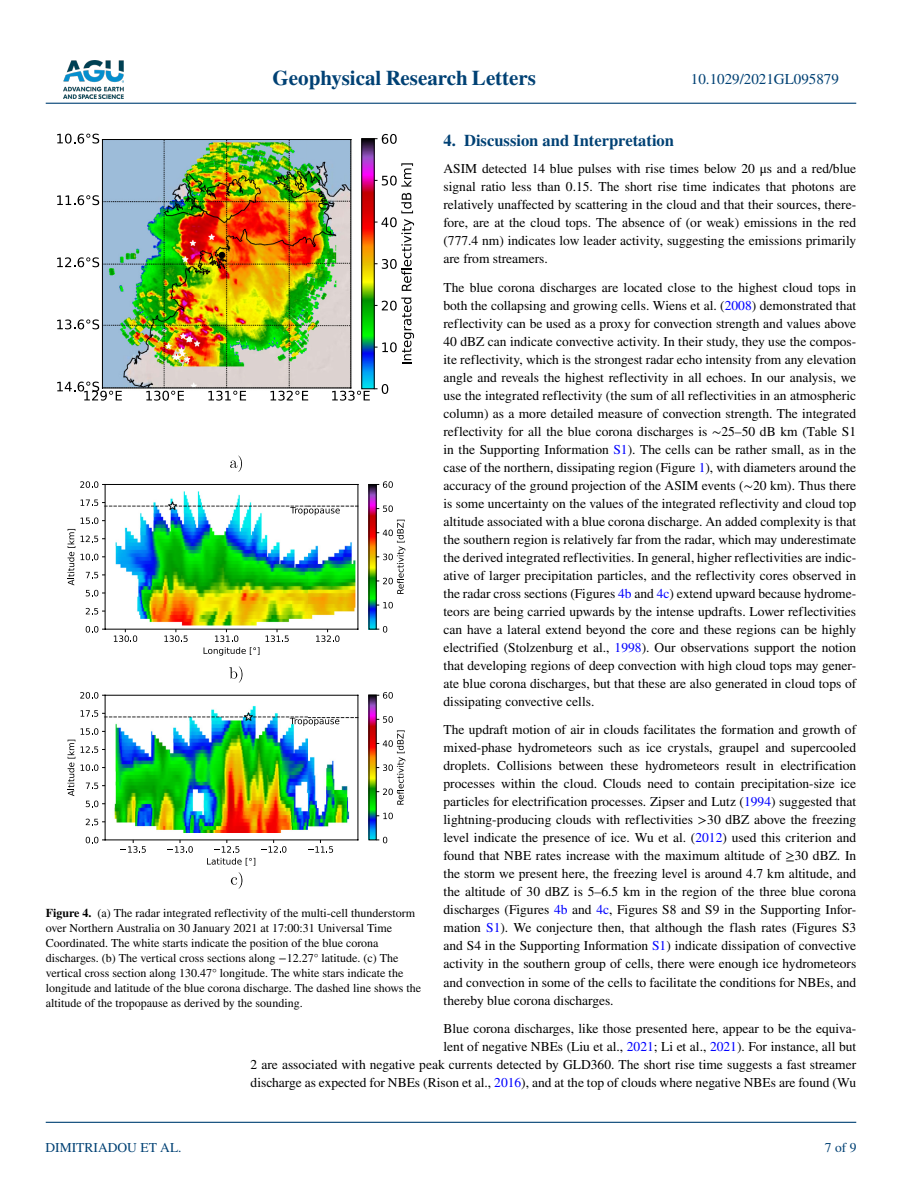
<style>
.page{position:relative;width:902px;height:1183px;background:#fff}
.page>*{position:absolute;margin:0;border:0;box-sizing:border-box;transform-origin:0 0}
.t1{font:700 21px "STIX";color:#004174}
.t2{font:700 16.5px "STIX";color:#004174}
.t3{font:15px "STIX";color:#004174}
.t4{font:13.5px/18px "STIX";color:#000;text-align:justify}
.t5{font:13.5px "STIX";color:#004174}
.t6{font:12px/15px "STIX";color:#000}
.s1{color:#00f}
.s2{font-weight:700}
</style>
<div class="page">
<img style="left:63px;top:60px;width:60px;height:39px">
<hr style="left:46px;top:103px;width:810px;height:1px;background:#004174">
<hr style="left:46px;top:1121px;width:810px;height:1px;background:#004174">
<img style="left:102px;top:139px;width:256px;height:693px">
<svg style="left:219px;top:252px;width:6px;height:5px"></svg>
<hr style="left:102px;top:139px;width:1px;height:249px;background:#000">
<hr style="left:350px;top:139px;width:1px;height:249px;background:#000">
<hr style="left:102px;top:387px;width:249px;height:1px;background:#000">
<hr style="left:102px;top:139px;width:249px;height:1px;background:#000">
<svg style="left:57px;top:319px;width:42px;height:10px"></svg>
<svg style="left:57px;top:257px;width:42px;height:10px"></svg>
<svg style="left:57px;top:195px;width:42px;height:10px"></svg>
<svg style="left:57px;top:134px;width:42px;height:9px"></svg>
<svg style="left:57px;top:381px;width:65px;height:19px"></svg>
<svg style="left:146px;top:390px;width:38px;height:10px"></svg>
<svg style="left:208px;top:390px;width:38px;height:10px"></svg>
<svg style="left:270px;top:390px;width:38px;height:10px"></svg>
<img style="left:363px;top:140px;width:9px;height:244px">
<svg style="left:332px;top:384px;width:56px;height:16px"></svg>
<svg style="left:374px;top:134px;width:22px;height:10px"></svg>
<svg style="left:374px;top:297px;width:40px;height:67px"></svg>
<svg style="left:374px;top:193px;width:40px;height:98px"></svg>
<svg style="left:374px;top:163px;width:39px;height:23px"></svg>
<div style="left:361px;top:138px;width:13px;height:251px;border:1px solid #000"></div>
<svg style="left:230px;top:455px;width:12px;height:17px"></svg>
<svg style="left:114px;top:629px;width:23px;height:12px"></svg>
<svg style="left:164px;top:629px;width:24px;height:12px"></svg>
<svg style="left:215px;top:629px;width:23px;height:12px"></svg>
<svg style="left:265px;top:629px;width:24px;height:12px"></svg>
<svg style="left:316px;top:629px;width:23px;height:12px"></svg>
<svg style="left:203px;top:647px;width:56px;height:8px"></svg>
<svg style="left:86px;top:625px;width:19px;height:7px"></svg>
<svg style="left:86px;top:607px;width:19px;height:7px"></svg>
<svg style="left:80px;top:499px;width:25px;height:7px"></svg>
<svg style="left:80px;top:481px;width:25px;height:7px"></svg>
<svg style="left:68px;top:517px;width:37px;height:79px"></svg>
<hr style="left:105px;top:484px;width:1px;height:145px;background:#000">
<hr style="left:357px;top:484px;width:1px;height:145px;background:#000">
<hr style="left:105px;top:628px;width:253px;height:1px;background:#000">
<hr style="left:105px;top:484px;width:253px;height:1px;background:#000">
<svg style="left:290px;top:507px;width:50px;height:8px"></svg>
<img style="left:370px;top:486px;width:4px;height:141px">
<svg style="left:376px;top:625px;width:11px;height:7px"></svg>
<svg style="left:376px;top:601px;width:17px;height:7px"></svg>
<svg style="left:376px;top:505px;width:17px;height:7px"></svg>
<svg style="left:376px;top:481px;width:17px;height:7px"></svg>
<svg style="left:376px;top:519px;width:29px;height:74px"></svg>
<svg style="left:229px;top:666px;width:13px;height:16px"></svg>
<svg style="left:121px;top:840px;width:25px;height:12px"></svg>
<svg style="left:167px;top:840px;width:26px;height:12px"></svg>
<svg style="left:261px;top:840px;width:25px;height:12px"></svg>
<svg style="left:308px;top:840px;width:25px;height:12px"></svg>
<svg style="left:207px;top:840px;width:48px;height:25px"></svg>
<svg style="left:86px;top:836px;width:19px;height:7px"></svg>
<svg style="left:86px;top:818px;width:19px;height:7px"></svg>
<svg style="left:80px;top:710px;width:25px;height:6px"></svg>
<svg style="left:80px;top:692px;width:25px;height:6px"></svg>
<svg style="left:68px;top:728px;width:37px;height:79px"></svg>
<hr style="left:105px;top:695px;width:1px;height:144px;background:#000">
<hr style="left:357px;top:695px;width:1px;height:144px;background:#000">
<hr style="left:105px;top:839px;width:253px;height:1px;background:#000">
<hr style="left:105px;top:694px;width:253px;height:1px;background:#000">
<svg style="left:290px;top:717px;width:49px;height:8px"></svg>
<img style="left:370px;top:696px;width:4px;height:142px">
<svg style="left:376px;top:836px;width:11px;height:7px"></svg>
<svg style="left:376px;top:812px;width:17px;height:7px"></svg>
<svg style="left:376px;top:716px;width:17px;height:6px"></svg>
<svg style="left:376px;top:692px;width:17px;height:6px"></svg>
<svg style="left:376px;top:730px;width:29px;height:74px"></svg>
<svg style="left:231px;top:872px;width:11px;height:16px"></svg>
<h1 class="t1" style="left:272px;top:66px;width:265px">Geophysical Research Letters</h1>
<p class="t3" style="left:691px;top:69px;width:149px">10.1029/2021GL095879</p>
<p class="t2" style="left:443px;top:131px;width:232px">4. Discussion and Interpretation</p>
<p class="t4" style="left:443px;top:160px;width:414px">ASIM detected 14 blue pulses with rise times below 20 μs and a red/blue signal ratio less than 0.15. The short rise time indicates that photons are relatively unaffected by scattering in the cloud and that their sources, there&shy;fore, are at the cloud tops. The absence of (or weak) emissions in the red (777.4 nm) indicates low leader activity, suggesting the emissions primarily are from streamers.</p>
<p class="t4" style="left:443px;top:279px;width:414px">The blue corona discharges are located close to the highest cloud tops in both the collapsing and growing cells. Wiens et al. (<span class="s1">2008</span>) demonstrated that reflectivity can be used as a proxy for convection strength and values above 40 dBZ can indicate convective activity. In their study, they use the compos&shy;ite reflectivity, which is the strongest radar echo intensity from any elevation angle and reveals the highest reflectivity in all echoes. In our analysis, we use the integrated reflectivity (the sum of all reflectivities in an atmospheric column) as a more detailed measure of convection strength. The integrated reflectivity for all the blue corona discharges is ∼25–50 dB km (Table S1 in the Supporting Information <span class="s1">S1</span>). The cells can be rather small, as in the case of the northern, dissipating region (Figure <span class="s1">1</span>), with diameters around the accuracy of the ground projection of the ASIM events (∼20 km). Thus there is some uncertainty on the values of the integrated reflectivity and cloud top altitude associated with a blue corona discharge. An added complexity is that the southern region is relatively far from the radar, which may underestimate the derived integrated reflectivities. In general, higher reflectivities are indic&shy;ative of larger precipitation particles, and the reflectivity cores observed in the radar cross sections (Figures <span class="s1">4b</span> and <span class="s1">4c</span>) extend upward because hydrome&shy;teors are being carried upwards by the intense updrafts. Lower reflectivities can have a lateral extend beyond the core and these regions can be highly electrified (Stolzenburg et al., <span class="s1">1998</span>). Our observations support the notion that developing regions of deep convection with high cloud tops may gener&shy;ate blue corona discharges, but that these are also generated in cloud tops of dissipating convective cells.</p>
<p class="t4" style="left:443px;top:721px;width:414px">The updraft motion of air in clouds facilitates the formation and growth of mixed-phase hydrometeors such as ice crystals, graupel and supercooled droplets. Collisions between these hydrometeors result in electrification processes within the cloud. Clouds need to contain precipitation-size ice particles for electrification processes. Zipser and Lutz (<span class="s1">1994</span>) suggested that lightning-producing clouds with reflectivities &gt;30 dBZ above the freezing level indicate the presence of ice. Wu et al. (<span class="s1">2012</span>) used this criterion and found that NBE rates increase with the maximum altitude of ≥30 dBZ. In the storm we present here, the freezing level is around 4.7 km altitude, and the altitude of 30 dBZ is 5–6.5 km in the region of the three blue corona discharges (Figures <span class="s1">4b</span> and <span class="s1">4c</span>, Figures S8 and S9 in the Supporting Infor&shy;mation <span class="s1">S1</span>). We conjecture then, that although the flash rates (Figures S3 and S4 in the Supporting Information <span class="s1">S1</span>) indicate dissipation of convective activity in the southern group of cells, there were enough ice hydrometeors and convection in some of the cells to facilitate the conditions for NBEs, and thereby blue corona discharges.</p>
<p class="t4" style="left:250px;top:1020px;width:607px;text-align:right">Blue corona discharges, like those presented here, appear to be the equiva-<br>lent of negative NBEs (Liu et al., <span class="s1">2021</span>; Li et al., <span class="s1">2021</span>). For instance, all but<br>2 are associated with negative peak currents detected by GLD360. The short rise time suggests a fast streamer discharge as expected for NBEs (Rison et al., <span class="s1">2016</span>), and at the top of clouds where negative NBEs are found (Wu</p>
<p class="t6" style="left:46px;top:906px;width:377px"><span class="s2">Figure 4.</span> (a) The radar integrated reflectivity of the multi-cell thunderstorm over Northern Australia on 30 January 2021 at 17:00:31 Universal Time Coordinated. The white starts indicate the position of the blue corona discharges. (b) The vertical cross sections along −12.27° latitude. (c) The vertical cross section along 130.47° longitude. The white stars indicate the longitude and latitude of the blue corona discharge. The dashed line shows the altitude of the tropopause as derived by the sounding.</p>
<p class="t5" style="left:45px;top:1138px;width:138px">DIMITRIADOU ET AL.</p>
<p class="t5" style="left:824px;top:1138px;width:33px">7 of 9</p>
</div>
